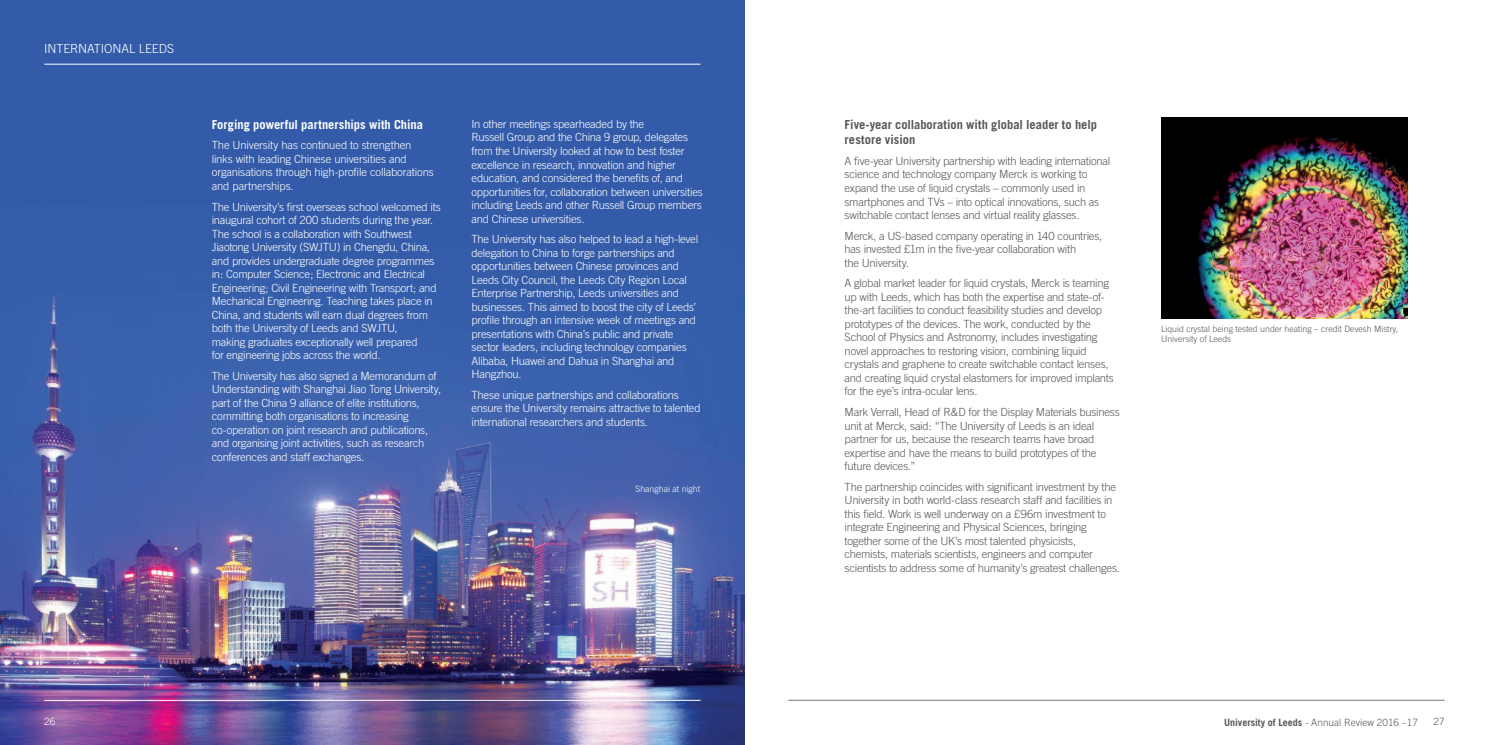
<style>
.page{position:relative;width:1489px;height:745px;background:#fff}
.page>*{position:absolute;margin:0;border:0;box-sizing:border-box;transform-origin:0 0}
.t1{font:700 12.5px/15px "Trade Gothic";color:#57585a}
.t2{font:700 12.5px "Trade Gothic";color:#fff}
.t3{font:300 12.5px "Trade Gothic";letter-spacing:-.005em;color:#fff}
.t4{font:300 11.25px/13.5px "Trade Gothic";letter-spacing:-.02em;color:#fff}
.t5{font:300 11.25px/13.5px "Trade Gothic";letter-spacing:-.025em;color:#57585a}
.t6{font:300 10px "Trade Gothic";color:#57585a}
.t7{font:300 10px "Trade Gothic";color:#fff}
.t8{font:300 8.75px/10.5px "Trade Gothic";color:#57585a}
.t9{font:300 8.75px "Trade Gothic";color:#fff}
.s1{font-weight:700}
</style>
<div class="page">
<img style="left:0;top:0;width:744px;height:744px">
<img style="left:1161px;top:118px;width:246px;height:200px">
<hr style="left:44px;top:699px;width:656px;height:1px;background:#fff">
<hr style="left:788px;top:699px;width:656px;height:1px;background:#939598">
<hr style="left:44px;top:64px;width:656px;height:1px;background:#fff">
<p class="t3" style="left:44px;top:41px;width:131px">INTERNATIONAL LEEDS</p>
<p class="t2" style="left:212px;top:116px;width:213px">Forging powerful partnerships with China</p>
<p class="t4" style="left:212px;top:138px;width:223px">The University has continued to strengthen links with leading Chinese universities and organisations through high-profile collaborations and partnerships.</p>
<p class="t4" style="left:212px;top:199px;width:230px">The University’s first overseas school welcomed its inaugural cohort of 200 students during the year.<br>The school is a collaboration with Southwest Jiaotong University (SWJTU) in Chengdu, China, and provides undergraduate degree programmes in: Computer Science; Electronic and Electrical Engineering; Civil Engineering with Transport; and Mechanical Engineering. Teaching takes place in China, and students will earn dual degrees from both the University of Leeds and SWJTU,<br>making graduates exceptionally well prepared<br>for engineering jobs across the world.</p>
<p class="t4" style="left:212px;top:368px;width:231px">The University has also signed a Memorandum of Understanding with Shanghai Jiao Tong University, part of the China 9 alliance of elite institutions, committing both organisations to increasing co-operation on joint research and publications, and organising joint activities, such as research conferences and staff exchanges.</p>
<p class="t4" style="left:471px;top:117px;width:233px">In other meetings spearheaded by the<br>Russell Group and the China 9 group, delegates from the University looked at how to best foster excellence in research, innovation and higher education, and considered the benefits of, and opportunities for, collaboration between universities including Leeds and other Russell Group members and Chinese universities.</p>
<p class="t4" style="left:471px;top:232px;width:228px">The University has also helped to lead a high-level delegation to China to forge partnerships and opportunities between Chinese provinces and Leeds City Council, the Leeds City Region Local Enterprise Partnership, Leeds universities and businesses. This aimed to boost the city of Leeds’ profile through an intensive week of meetings and presentations with China’s public and private sector leaders, including technology companies Alibaba, Huawei and Dahua in Shanghai and Hangzhou.</p>
<p class="t4" style="left:471px;top:388px;width:230px">These unique partnerships and collaborations ensure the University remains attractive to talented international researchers and students.</p>
<p class="t9" style="left:635px;top:483px;width:66px">Shanghai at night</p>
<p class="t1" style="left:844px;top:116px;width:254px">Five-year collaboration with global leader to help restore vision</p>
<p class="t5" style="left:844px;top:154px;width:267px">A five-year University partnership with leading international science and technology company Merck is working to expand the use of liquid crystals – commonly used in smartphones and TVs – into optical innovations, such as switchable contact lenses and virtual reality glasses.</p>
<p class="t5" style="left:844px;top:228px;width:259px">Merck, a US-based company operating in 140 countries, has invested £1m in the five-year collaboration with<br>the University.</p>
<p class="t5" style="left:844px;top:276px;width:271px">A global market leader for liquid crystals, Merck is teaming up with Leeds, which has both the expertise and state-of&shy;the-art facilities to conduct feasibility studies and develop prototypes of the devices. The work, conducted by the School of Physics and Astronomy, includes investigating novel approaches to restoring vision, combining liquid crystals and graphene to create switchable contact lenses, and creating liquid crystal elastomers for improved implants for the eye’s intra-ocular lens.</p>
<p class="t5" style="left:844px;top:405px;width:277px">Mark Verrall, Head of R&amp;D for the Display Materials business unit at Merck, said: “The University of Leeds is an ideal partner for us, because the research teams have broad expertise and have the means to build prototypes of the future devices.”</p>
<p class="t5" style="left:844px;top:479px;width:277px">The partnership coincides with significant investment by the University in both world-class research staff and facilities in this field. Work is well underway on a £96m investment to integrate Engineering and Physical Sciences, bringing together some of the UK’s most talented physicists, chemists, materials scientists, engineers and computer scientists to address some of humanity’s greatest challenges.</p>
<p class="t8" style="left:1160px;top:323px;width:239px">Liquid crystal being tested under heating – credit Devesh Mistry,<br>University of Leeds</p>
<p class="t7" style="left:44px;top:715px;width:13px">26</p>
<p class="t6" style="left:1223px;top:715px;width:195px"><span class="s1">University of Leeds</span> - Annual Review 2016 –17</p>
<p class="t6" style="left:1433px;top:715px;width:13px">27</p>
</div>
